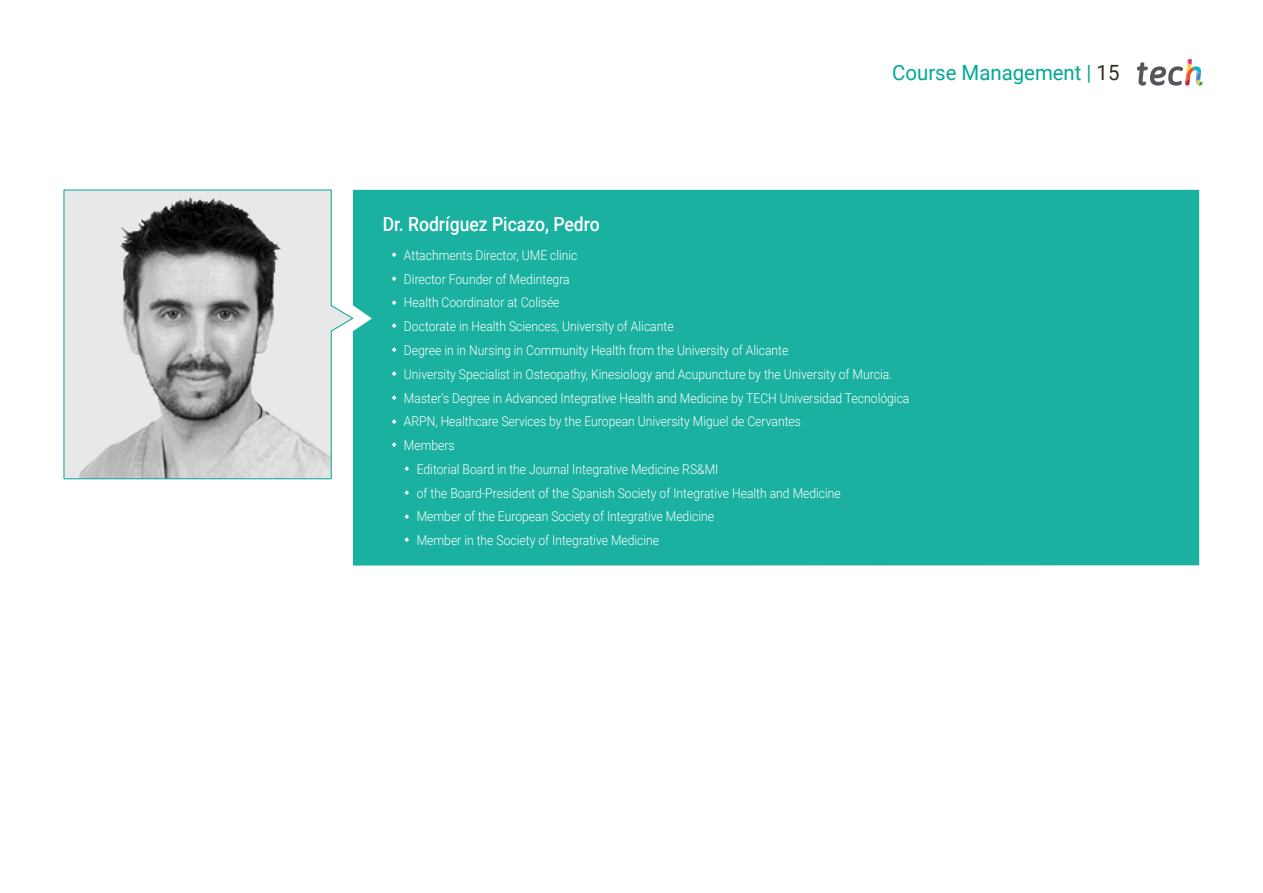
<style>
.page{position:relative;width:1263px;height:893px;background:#fff}
.page>*{position:absolute;margin:0;border:0;box-sizing:border-box;transform-origin:0 0}
.t1{font:21px "Roboto";color:#00a996}
.t2{font:500 19.5px "Roboto";color:#fff;scale:.9 1}
.t3{font:300 13.5px "Roboto";color:#fff;scale:.9 1}
.s1{color:#312e20}
</style>
<div class="page">
<svg style="left:1137px;top:59px;width:65px;height:27px"></svg>
<div style="left:353px;top:190px;width:846px;height:376px;background:#1ab1a0"></div>
<svg style="left:64px;top:190px;width:289px;height:289px"></svg>
<svg style="left:392px;top:252px;width:5px;height:5px"></svg>
<svg style="left:392px;top:276px;width:5px;height:5px"></svg>
<svg style="left:392px;top:300px;width:5px;height:5px"></svg>
<svg style="left:392px;top:324px;width:5px;height:5px"></svg>
<svg style="left:392px;top:347px;width:5px;height:5px"></svg>
<svg style="left:392px;top:371px;width:5px;height:5px"></svg>
<svg style="left:392px;top:395px;width:5px;height:5px"></svg>
<svg style="left:392px;top:419px;width:5px;height:5px"></svg>
<svg style="left:392px;top:442px;width:5px;height:5px"></svg>
<svg style="left:405px;top:466px;width:4px;height:5px"></svg>
<svg style="left:405px;top:490px;width:4px;height:5px"></svg>
<svg style="left:405px;top:514px;width:4px;height:5px"></svg>
<svg style="left:405px;top:537px;width:4px;height:5px"></svg>
<h1 class="t1" style="left:892px;top:57px;width:229px">Course Management | <span class="s1">15</span></h1>
<h2 class="t2" style="left:383px;top:211px;width:243px">Dr. Rodríguez Picazo, Pedro</h2>
<p class="t3" style="left:404px;top:246px;width:194px">Attachments Director, UME clinic</p>
<p class="t3" style="left:404px;top:269px;width:186px">Director Founder of Medintegra</p>
<p class="t3" style="left:404px;top:293px;width:174px">Health Coordinator at Colisée</p>
<p class="t3" style="left:404px;top:317px;width:301px">Doctorate in Health Sciences, University of Alicante</p>
<p class="t3" style="left:404px;top:341px;width:429px">Degree in in Nursing in Community Health from the University of Alicante</p>
<p class="t3" style="left:404px;top:364px;width:544px">University Specialist in Osteopathy, Kinesiology and Acupuncture by the University of Murcia.</p>
<p class="t3" style="left:404px;top:388px;width:563px">Master's Degree in Advanced Integrative Health and Medicine by TECH Universidad Tecnológica</p>
<p class="t3" style="left:404px;top:412px;width:443px">ARPN, Healthcare Services by the European University Miguel de Cervantes</p>
<p class="t3" style="left:404px;top:436px;width:58px">Members</p>
<p class="t3" style="left:417px;top:459px;width:337px">Editorial Board in the Journal Integrative Medicine RS&amp;MI</p>
<p class="t3" style="left:417px;top:483px;width:473px">of the Board-President of the Spanish Society of Integrative Health and Medicine</p>
<p class="t3" style="left:417px;top:507px;width:332px">Member of the European Society of Integrative Medicine</p>
<p class="t3" style="left:417px;top:531px;width:271px">Member in the Society of Integrative Medicine</p>
</div>
